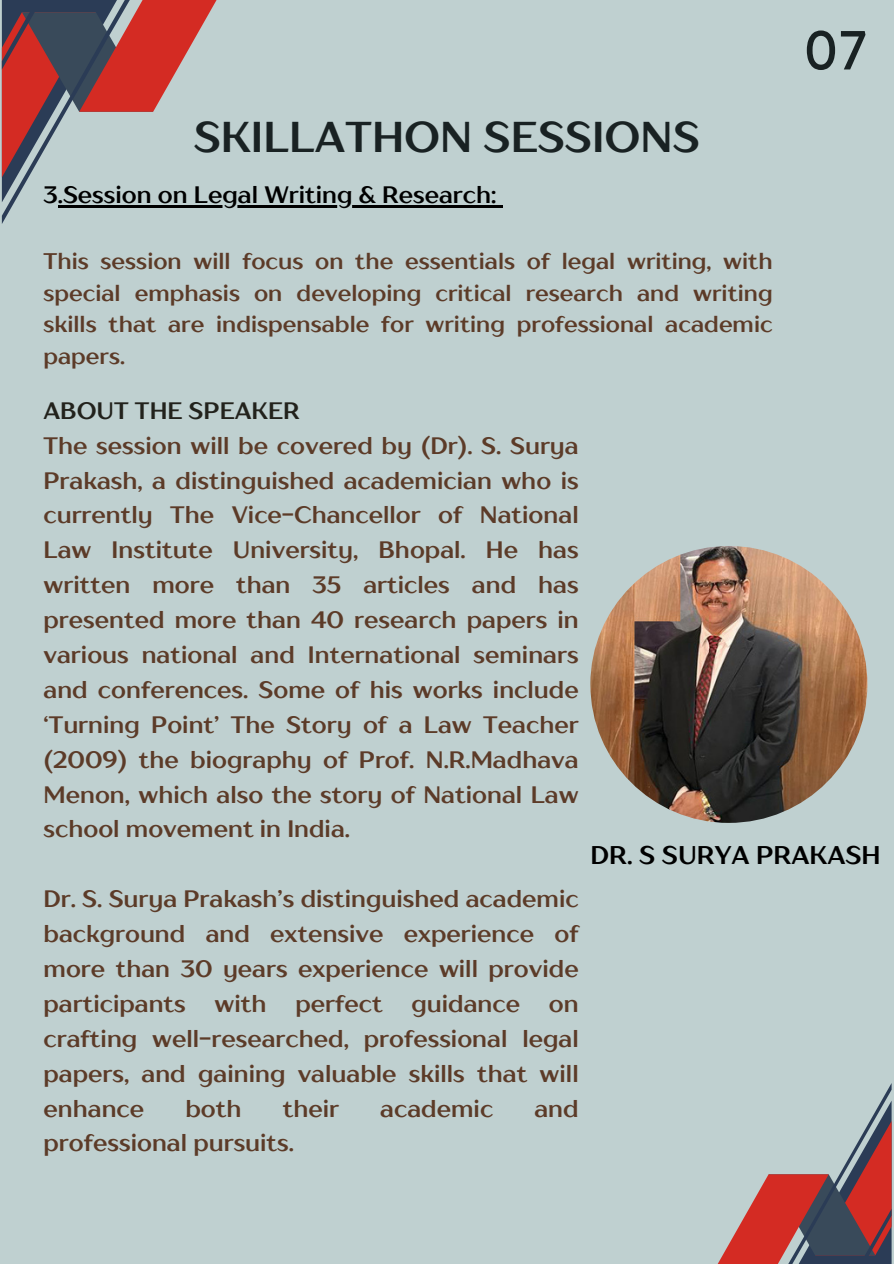
<style>
.page{position:relative;width:894px;height:1264px;background:#fff}
.page>*{position:absolute;margin:0;border:0;box-sizing:border-box;transform-origin:0 0}
.t1{font:54.9px "Lexend Deca";color:#192223}
.t2{font:700 42.9px "TT Drugs";color:#192223}
.t3{font:700 25.5px "TT Drugs";color:#000}
.t4{font:700 23.7px/34.8px "TT Drugs";color:#5c3b28;text-align:justify}
.t5{font:700 23.7px "TT Drugs";color:#000}
.t6{font:700 23.7px "TT Drugs";color:#22221c}
.t7{font:700 22.5px/31.5px "TT Drugs";color:#5c3b28;text-align:justify}
</style>
<div class="page">
<div style="left:0;top:0;width:893px;height:1263px;background:#bfd0d0"></div>
<svg style="left:2px;top:0;width:214px;height:224px"></svg>
<svg style="left:718px;top:1084px;width:173px;height:179px"></svg>
<img style="left:590px;top:546px;width:277px;height:276px;border-radius:50%">
<hr style="left:58px;top:205px;width:438px;height:2px;background:#000">
<svg style="left:496px;top:205px;width:6px;height:2px"></svg>
<h1 class="t2" style="left:194px;top:110px;width:507px">SKILLATHON SESSIONS</h1>
<h3 class="t5" style="left:43px;top:180px;width:454px">3.Session on Legal Writing &amp; Research:</h3>
<p class="t7" style="left:43px;top:245px;width:730px">This session will focus on the essentials of legal writing, with</p>
<p class="t7" style="left:43px;top:277px;width:730px">special emphasis on developing critical research and writing skills that are indispensable for writing professional academic papers.</p>
<p class="t6" style="left:43px;top:396px;width:258px">ABOUT THE SPEAKER</p>
<p class="t4" style="left:43px;top:427px;width:536px">The session will be covered by (Dr). S. Surya Prakash, a distinguished academician who is currently The Vice-Chancellor of National Law Institute University, Bhopal. He has written more than 35 articles and has presented more than 40 research papers in various national and International seminars and conferences. Some of his works include ‘Turning Point’ The Story of a Law Teacher (2009) the biography of Prof. N.R.Madhava Menon, which also the story of National Law school movement in India.</p>
<p class="t1" style="left:804px;top:15px;width:65px">07</p>
<p class="t4" style="left:43px;top:881px;width:536px">Dr. S. Surya Prakash’s distinguished academic background and extensive experience of more than 30 years experience will provide participants with perfect guidance on crafting well-researched, professional legal papers, and gaining valuable skills that will enhance</p>
<p class="t4" style="left:185px;top:1090px;width:58px">both</p>
<p class="t4" style="left:282px;top:1090px;width:58px">their</p>
<p class="t4" style="left:380px;top:1090px;width:114px">academic</p>
<p class="t4" style="left:534px;top:1090px;width:46px">and</p>
<p class="t4" style="left:43px;top:1125px;width:252px">professional pursuits.</p>
<h2 class="t3" style="left:590px;top:839px;width:292px">DR. S SURYA PRAKASH</h2>
</div>
